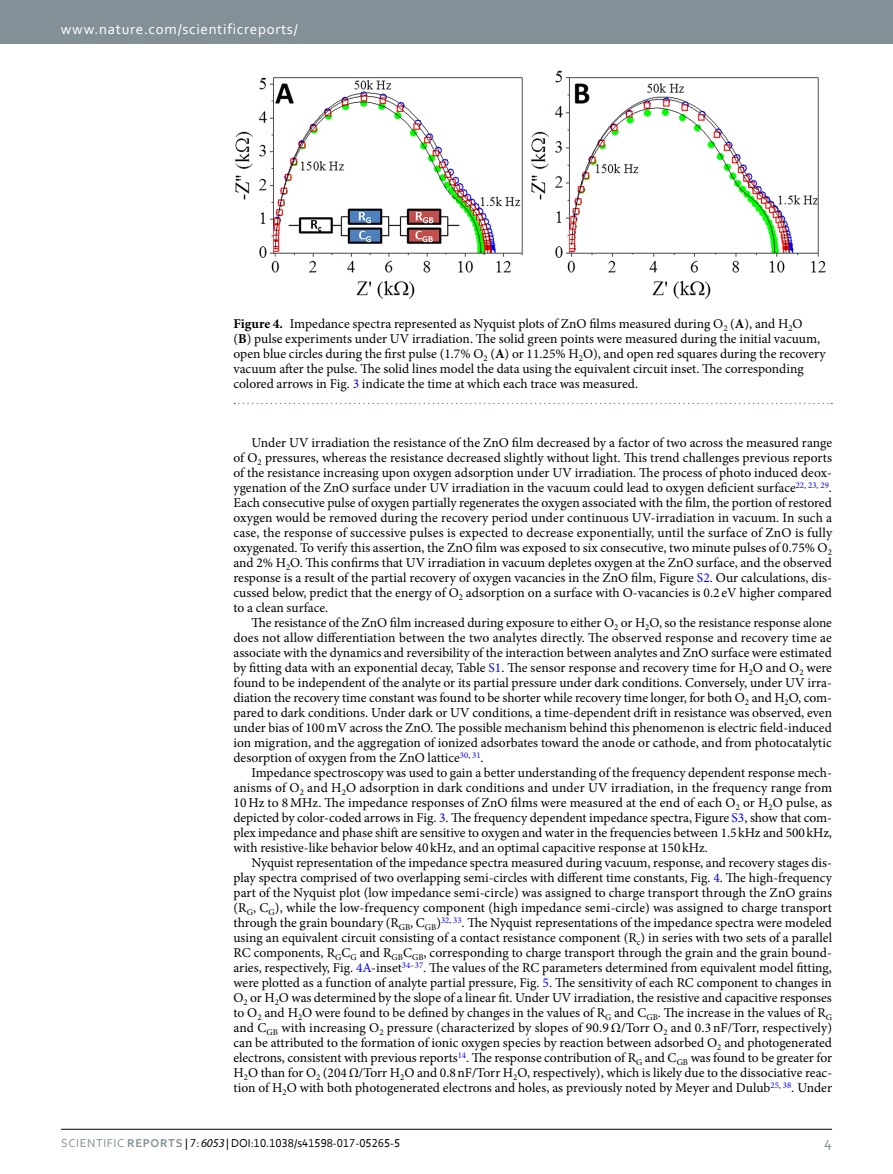
<style>
.page{position:relative;width:893px;height:1174px;background:#fff}
.page>*{position:absolute;margin:0;border:0;box-sizing:border-box;transform-origin:0 0}
.t1{font:15px "Corbel 2";letter-spacing:.045em;color:#fff}
.t2{font:15px "Corbel 2";color:#839097}
.t3{font:13.5px/15px "Minion Pro";color:#000;text-align:justify}
.t4{font:12px "Corbel";color:#000}
.s1{font-weight:700}
.s2{color:#00f}
.s3{font-family:"Corbel 2";color:#839097}
.s4{font-family:"Corbel Bold 2";color:#839097}
.s5{font-family:"Myriad Pro";font-style:italic}
</style>
<div class="page">
<div style="left:0;top:0;width:893px;height:43px;background:#839097"></div>
<hr style="left:61px;top:1129px;width:771px;height:1px;background:#000">
<img style="left:234px;top:70px;width:592px;height:229px">
<svg style="left:234px;top:403px;width:598px;height:1px"></svg>
<p class="t1" style="left:61px;top:19px;width:238px">www.nature.com/scientificreports/</p>
<p class="t3" style="left:233px;top:317px;width:594px;text-align:left"><span class="s1">Figure 4.</span> Impedance spectra represented as Nyquist plots of ZnO films measured during O<sub>2</sub> (<span class="s1">A</span>), and H<sub>2</sub>O<br>(<span class="s1">B</span>) pulse experiments under UV irradiation. The solid green points were measured during the initial vacuum, open blue circles during the first pulse (1.7% O<sub>2</sub> (<span class="s1">A</span>) or 11.25% H<sub>2</sub>O), and open red squares during the recovery vacuum after the pulse. The solid lines model the data using the equivalent circuit inset. The corresponding colored arrows in Fig. <span class="s2">3</span> indicate the time at which each trace was measured.</p>
<p class="t3" style="left:233px;top:435px;width:600px;text-indent:18px">Under UV irradiation the resistance of the ZnO film decreased by a factor of two across the measured range of O<sub>2</sub> pressures, whereas the resistance decreased slightly without light. This trend challenges previous reports of the resistance increasing upon oxygen adsorption under UV irradiation. The process of photo induced deox&shy;ygenation of the ZnO surface under UV irradiation in the vacuum could lead to oxygen deficient surface<sup>22</sup><sup>,</sup> <sup>23</sup><sup>,</sup> <sup>29</sup>.<br>Each consecutive pulse of oxygen partially regenerates the oxygen associated with the film, the portion of restored oxygen would be removed during the recovery period under continuous UV-irradiation in vacuum. In such a case, the response of successive pulses is expected to decrease exponentially, until the surface of ZnO is fully oxygenated. To verify this assertion, the ZnO film was exposed to six consecutive, two minute pulses of 0.75% O<sub>2 </sub>and 2% H<sub>2</sub>O. This confirms that UV irradiation in vacuum depletes oxygen at the ZnO surface, and the observed response is a result of the partial recovery of oxygen vacancies in the ZnO film, Figure <span class="s2">S2</span>. Our calculations, dis&shy;cussed below, predict that the energy of O<sub>2</sub> adsorption on a surface with O-vacancies is 0.2 eV higher compared to a clean surface.</p>
<p class="t3" style="left:233px;top:615px;width:600px;text-indent:18px">The resistance of the ZnO film increased during exposure to either O<sub>2</sub> or H<sub>2</sub>O, so the resistance response alone does not allow differentiation between the two analytes directly. The observed response and recovery time ae associate with the dynamics and reversibility of the interaction between analytes and ZnO surface were estimated by fitting data with an exponential decay, Table <span class="s2">S1</span>. The sensor response and recovery time for H<sub>2</sub>O and O<sub>2</sub> were found to be independent of the analyte or its partial pressure under dark conditions. Conversely, under UV irra&shy;diation the recovery time constant was found to be shorter while recovery time longer, for both O<sub>2</sub> and H<sub>2</sub>O, com&shy;pared to dark conditions. Under dark or UV conditions, a time-dependent drift in resistance was observed, even under bias of 100mV across the ZnO. The possible mechanism behind this phenomenon is electric field-induced ion migration, and the aggregation of ionized adsorbates toward the anode or cathode, and from photocatalytic desorption of oxygen from the ZnO lattice<sup>30</sup><sup>,</sup> <sup>31</sup>.</p>
<p class="t3" style="left:233px;top:765px;width:600px;text-indent:18px">Impedance spectroscopy was used to gain a better understanding of the frequency dependent response mech&shy;anisms of O<sub>2</sub> and H<sub>2</sub>O adsorption in dark conditions and under UV irradiation, in the frequency range from 10Hz to 8MHz. The impedance responses of ZnO films were measured at the end of each O<sub>2</sub> or H<sub>2</sub>O pulse, as depicted by color-coded arrows in Fig. <span class="s2">3</span>. The frequency dependent impedance spectra, Figure <span class="s2">S3</span>, show that com&shy;plex impedance and phase shift are sensitive to oxygen and water in the frequencies between 1.5kHz and 500kHz, with resistive-like behavior below 40 kHz, and an optimal capacitive response at 150 kHz.</p>
<p class="t3" style="left:233px;top:855px;width:600px;text-indent:18px">Nyquist representation of the impedance spectra measured during vacuum, response, and recovery stages dis&shy;play spectra comprised of two overlapping semi-circles with different time constants, Fig. <span class="s2">4</span>. The high-frequency part of the Nyquist plot (low impedance semi-circle) was assigned to charge transport through the ZnO grains (R<sub>G</sub>, C<sub>G</sub>), while the low-frequency component (high impedance semi-circle) was assigned to charge transport through the grain boundary (R<sub>GB</sub>, C<sub>GB</sub>)<sup>32</sup><sup>,</sup> <sup>33</sup>. The Nyquist representations of the impedance spectra were modeled using an equivalent circuit consisting of a contact resistance component (R<sub>c</sub>) in series with two sets of a parallel RC components, R<sub>G</sub>C<sub>G</sub> and R<sub>GB</sub>C<sub>GB</sub>, corresponding to charge transport through the grain and the grain bound&shy;aries, respectively, Fig. <span class="s2">4A</span>-inset<sup>34</sup><sup>–</sup><sup>37</sup>. The values of the RC parameters determined from equivalent model fitting, were plotted as a function of analyte partial pressure, Fig. <span class="s2">5</span>. The sensitivity of each RC component to changes in O<sub>2</sub> or H<sub>2</sub>O was determined by the slope of a linear fit. Under UV irradiation, the resistive and capacitive responses to O<sub>2</sub> and H<sub>2</sub>O were found to be defined by changes in the values of R<sub>G</sub> and C<sub>GB</sub>. The increase in the values of R<sub>G </sub>and C<sub>GB</sub> with increasing O<sub>2</sub> pressure (characterized by slopes of 90.9Ω/Torr O<sub>2</sub> and 0.3 nF/Torr, respectively) can be attributed to the formation of ionic oxygen species by reaction between adsorbed O<sub>2</sub> and photogenerated electrons, consistent with previous reports<sup>14</sup>. The response contribution of R<sub>G</sub> and C<sub>GB</sub> was found to be greater for H<sub>2</sub>O than for O<sub>2</sub> (204Ω/Torr H<sub>2</sub>O and 0.8nF/Torr H<sub>2</sub>O, respectively), which is likely due to the dissociative reac&shy;tion of H<sub>2</sub>O with both photogenerated electrons and holes, as previously noted by Meyer and Dulub<sup>25</sup><sup>,</sup> <sup>38</sup>. Under</p>
<p class="t4" style="left:61px;top:1135px;width:341px"><span class="s3">SCIENtIFIC</span> <span class="s4">REPORTS</span> | 7: <span class="s5">6053</span> | DOI:10.1038/s41598-017-05265-5</p>
<p class="t2" style="left:824px;top:1132px;width:9px">4</p>
</div>
